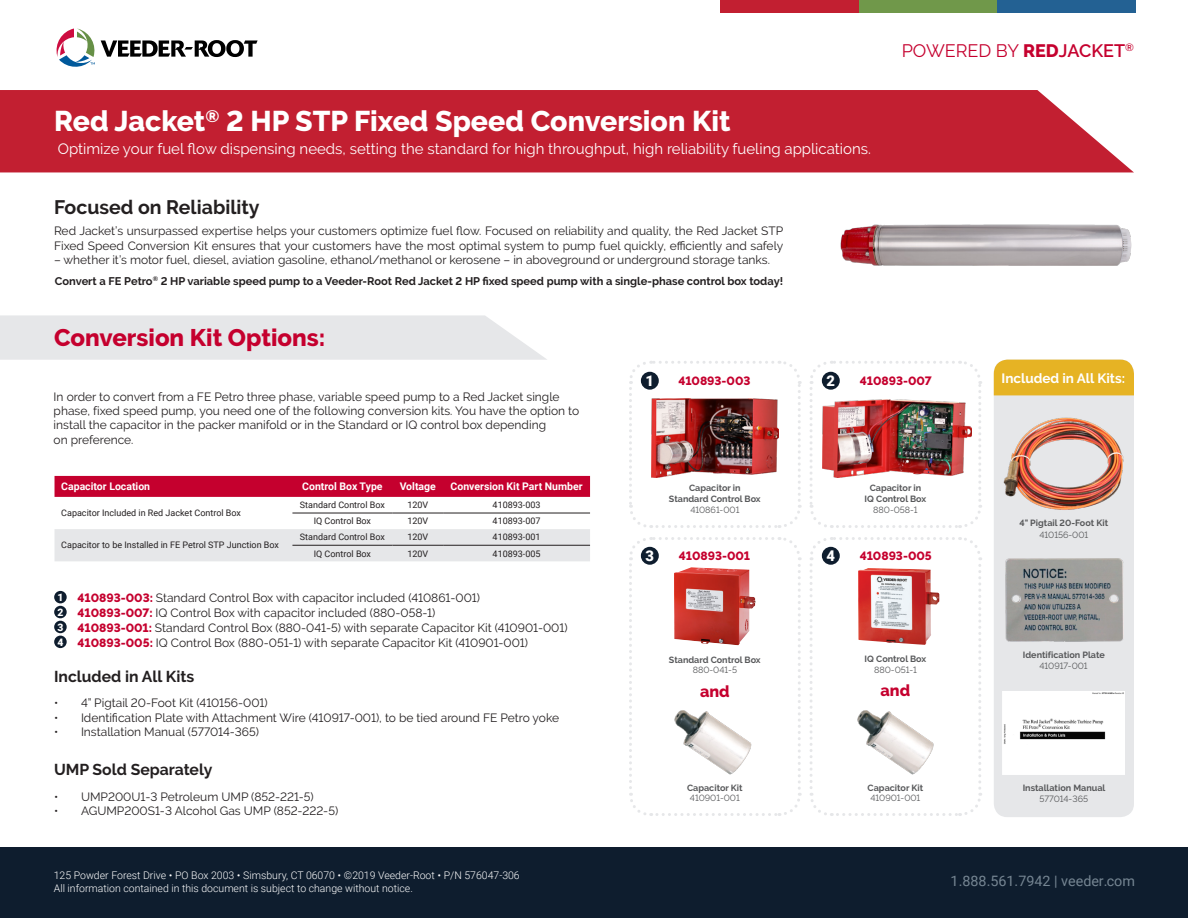
<style>
.page{position:relative;width:1188px;height:918px;background:#fff}
.page>*{position:absolute;margin:0;border:0;box-sizing:border-box;transform-origin:0 0}
.t1{font:800 28.5px "Raleway";color:#fff}
.t2{font:800 24px "Raleway";color:#c5002e}
.t3{font:700 19.5px "Raleway";color:#231f20}
.t4{font:18px "Raleway";color:#c5002e}
.t5{font:800 16.05px "Raleway";color:#c5002e}
.t6{font:700 15.75px "Raleway";color:#231f20}
.t7{font:15px "Raleway";color:#fff}
.t8{font:900 14.85px "Roboto";color:#fff}
.t9{font:14.4px "Roboto";color:#758592}
.t10{font:700 13.5px "Raleway";color:#fff}
.t11{font:12px/14.4px "Raleway";color:#231f20}
.t12{font:800 12px "Raleway";color:#c5002e}
.t13{font:700 11.1px "Raleway";color:#231f20}
.t14{font:300 10.5px "Roboto";color:#fff}
.t15{font:700 10.5px "Roboto";color:#fff}
.t16{font:900 10.35px "Roboto";color:#fff}
.t17{font:9px "Roboto";color:#231f20}
.t18{font:700 9px/10.8px "Raleway";color:#57585a;text-align:center}
.t19{font:9px "Raleway";color:#57585a}
.s1{font-weight:800}
.s2{font-weight:600}
.s3{font-weight:800;color:#c5002e}
.s4{font-family:"Raleway";font-weight:600}
</style>
<div class="page">
<svg style="left:0;top:315px;width:547px;height:45px"></svg>
<div style="left:0;top:90px;width:1134px;height:82px;background:#c21f31"></div>
<div style="left:0;top:848px;width:1188px;height:70px;background:#0e1d2e"></div>
<div style="left:997px;top:0;width:139px;height:13px;background:#236193"></div>
<div style="left:859px;top:0;width:138px;height:13px;background:#70984a"></div>
<div style="left:720px;top:0;width:139px;height:13px;background:#c21f31"></div>
<div style="left:994px;top:360px;width:140px;height:457px;background:#e6e7e9;border-radius:14px"></div>
<svg style="left:56px;top:28px;width:202px;height:39px"></svg>
<div style="left:994px;top:360px;width:140px;height:35px;background:#e6b324"></div>
<div style="left:55px;top:476px;width:535px;height:21px;background:#c5002e"></div>
<div style="left:55px;top:529px;width:535px;height:32px;background:#e6e7e9"></div>
<hr style="left:292px;top:545px;width:100px;height:1px;background:#231f20">
<hr style="left:392px;top:545px;width:51px;height:1px;background:#231f20">
<hr style="left:443px;top:545px;width:147px;height:1px;background:#231f20">
<hr style="left:292px;top:513px;width:100px;height:1px;background:#231f20">
<hr style="left:392px;top:513px;width:51px;height:1px;background:#231f20">
<hr style="left:443px;top:513px;width:147px;height:1px;background:#231f20">
<img style="left:1003px;top:691px;width:122px;height:83px">
<div style="left:54px;top:591px;width:13px;height:12px;background:#0e1d2e;border-radius:50%"></div>
<div style="left:54px;top:621px;width:13px;height:12px;background:#0e1d2e;border-radius:50%"></div>
<div style="left:54px;top:606px;width:13px;height:12px;background:#0e1d2e;border-radius:50%"></div>
<div style="left:54px;top:636px;width:13px;height:12px;background:#0e1d2e;border-radius:50%"></div>
<img style="left:840px;top:224px;width:292px;height:42px">
<svg style="left:629px;top:361px;width:173px;height:455px"></svg>
<svg style="left:810px;top:361px;width:172px;height:455px"></svg>
<img style="left:1003px;top:417px;width:121px;height:93px">
<img style="left:1006px;top:559px;width:117px;height:82px">
<img style="left:655px;top:692px;width:122px;height:103px">
<img style="left:837px;top:692px;width:123px;height:103px">
<img style="left:651px;top:399px;width:127px;height:78px">
<img style="left:822px;top:399px;width:149px;height:78px">
<p class="t1" style="left:54px;top:105px;width:678px">Red Jacket<sup>®</sup> 2 HP STP Fixed Speed Conversion Kit</p>
<p class="t7" style="left:58px;top:140px;width:815px">Optimize your fuel flow dispensing needs, setting the standard for high throughput, high reliability fueling applications.</p>
<p class="t3" style="left:54px;top:196px;width:207px">Focused on Reliability</p>
<p class="t11" style="left:54px;top:224px;width:731px">Red Jacket’s unsurpassed expertise helps your customers optimize fuel flow. Focused on reliability and quality, the Red Jacket STP<br>Fixed Speed Conversion Kit ensures that your customers have the most optimal system to pump fuel quickly, efficiently and safely</p>
<p class="t11" style="left:54px;top:253px;width:718px">– whether it’s motor fuel, diesel, aviation gasoline, ethanol/methanol or kerosene – in aboveground or underground storage tanks.</p>
<p class="t13" style="left:55px;top:274px;width:730px">Convert a FE Petro<sup>®</sup> 2 HP variable speed pump to a Veeder-Root Red Jacket 2 HP fixed speed pump with a single-phase control box today!</p>
<p class="t2" style="left:54px;top:324px;width:273px">Conversion Kit Options:</p>
<p class="t4" style="left:902px;top:40px;width:234px">POWERED BY <span class="s1">RED</span><span class="s2">JACKET</span><sup>®</sup></p>
<p class="t11" style="left:54px;top:389px;width:527px">In order to convert from a FE Petro three phase, variable speed pump to a Red Jacket single phase, fixed speed pump, you need one of the following conversion kits. You have the option to install the capacitor in the packer manifold or in the Standard or IQ control box depending<br>on preference.</p>
<p class="t15" style="left:61px;top:479px;width:90px">Capacitor Location</p>
<p class="t15" style="left:302px;top:479px;width:82px">Control Box Type</p>
<p class="t15" style="left:400px;top:479px;width:38px">Voltage</p>
<p class="t15" style="left:451px;top:479px;width:134px">Conversion Kit Part Number</p>
<p class="t17" style="left:61px;top:507px;width:181px">Capacitor Included in Red Jacket Control Box</p>
<p class="t17" style="left:300px;top:499px;width:86px">Standard Control Box</p>
<p class="t17" style="left:407px;top:499px;width:22px">120V</p>
<p class="t17" style="left:493px;top:499px;width:50px">410893-003</p>
<p class="t17" style="left:314px;top:515px;width:59px">IQ Control Box</p>
<p class="t17" style="left:407px;top:515px;width:22px">120V</p>
<p class="t17" style="left:493px;top:515px;width:50px">410893-007</p>
<p class="t17" style="left:61px;top:539px;width:219px">Capacitor to be Installed in FE Petrol STP Junction Box</p>
<p class="t17" style="left:300px;top:531px;width:86px">Standard Control Box</p>
<p class="t17" style="left:407px;top:531px;width:22px">120V</p>
<p class="t17" style="left:493px;top:531px;width:50px">410893-001</p>
<p class="t17" style="left:314px;top:547px;width:59px">IQ Control Box</p>
<p class="t17" style="left:407px;top:547px;width:22px">120V</p>
<p class="t17" style="left:493px;top:547px;width:50px">410893-005</p>
<p class="t16" style="left:57px;top:590px;width:7px">1</p>
<p class="t16" style="left:57px;top:605px;width:7px">2</p>
<p class="t16" style="left:57px;top:620px;width:7px">3</p>
<p class="t16" style="left:57px;top:635px;width:7px">4</p>
<p class="t11" style="left:78px;top:591px;width:404px"><span class="s3">410893-003:</span> Standard Control Box with capacitor included (410861-001)</p>
<p class="t11" style="left:78px;top:606px;width:359px"><span class="s3">410893-007:</span> IQ Control Box with capacitor included (880-058-1)</p>
<p class="t11" style="left:78px;top:621px;width:492px"><span class="s3">410893-001:</span> Standard Control Box (880-041-5) with separate Capacitor Kit (410901-001)</p>
<p class="t11" style="left:78px;top:636px;width:452px"><span class="s3">410893-005:</span> IQ Control Box (880-051-1) with separate Capacitor Kit (410901-001)</p>
<p class="t6" style="left:54px;top:667px;width:142px">Included in All Kits</p>
<p class="t11" style="left:54px;top:696px;width:215px">• 4” Pigtail 20-Foot Kit (410156-001)</p>
<p class="t11" style="left:54px;top:710px;width:507px">• Identification Plate with Attachment Wire (410917-001), to be tied around FE Petro yoke</p>
<p class="t11" style="left:54px;top:725px;width:207px">• Installation Manual (577014-365)</p>
<p class="t6" style="left:54px;top:761px;width:160px">UMP Sold Separately</p>
<p class="t11" style="left:54px;top:789px;width:261px">• UMP200U1-3 Petroleum UMP (852-221-5)</p>
<p class="t11" style="left:54px;top:804px;width:286px">• AGUMP200S1-3 Alcohol Gas UMP (852-222-5)</p>
<p class="t14" style="left:54px;top:868px;width:468px">125 Powder Forest Drive <span class="s4">•</span> PO Box 2003 <span class="s4">•</span> Simsbury, CT 06070 <span class="s4">•</span> ©2019 Veeder-Root <span class="s4">•</span> P/N 576047-306</p>
<p class="t14" style="left:54px;top:881px;width:361px">All information contained in this document is subject to change without notice.</p>
<p class="t8" style="left:646px;top:371px;width:10px">1</p>
<p class="t12" style="left:678px;top:374px;width:74px">410893-003</p>
<p class="t8" style="left:827px;top:371px;width:10px">2</p>
<p class="t12" style="left:860px;top:374px;width:73px">410893-007</p>
<p class="t10" style="left:1001px;top:371px;width:125px">Included in All Kits:</p>
<p class="t8" style="left:646px;top:546px;width:10px">3</p>
<p class="t18" style="left:669px;top:483px;width:93px">Capacitor in<br>Standard Control Box</p>
<p class="t18" style="left:865px;top:483px;width:63px">Capacitor in<br>IQ Control Box</p>
<p class="t19" style="left:690px;top:505px;width:51px">410861-001</p>
<p class="t19" style="left:873px;top:505px;width:46px">880-058-1</p>
<p class="t12" style="left:679px;top:549px;width:73px">410893-001</p>
<p class="t8" style="left:827px;top:546px;width:10px">4</p>
<p class="t12" style="left:860px;top:549px;width:74px">410893-005</p>
<p class="t18" style="left:1020px;top:518px;width:90px">4" Pigtail 20-Foot Kit</p>
<p class="t19" style="left:1040px;top:529px;width:50px">410156-001</p>
<p class="t18" style="left:669px;top:654px;width:93px">Standard Control Box</p>
<p class="t18" style="left:865px;top:654px;width:63px">IQ Control Box</p>
<p class="t19" style="left:693px;top:665px;width:46px">880-041-5</p>
<p class="t19" style="left:874px;top:665px;width:44px">880-051-1</p>
<p class="t18" style="left:1023px;top:650px;width:83px">Identification Plate</p>
<p class="t19" style="left:1040px;top:661px;width:50px">410917-001</p>
<p class="t5" style="left:700px;top:682px;width:31px">and</p>
<p class="t5" style="left:881px;top:682px;width:31px">and</p>
<p class="t18" style="left:687px;top:782px;width:57px">Capacitor Kit</p>
<p class="t18" style="left:868px;top:782px;width:57px">Capacitor Kit</p>
<p class="t18" style="left:1023px;top:782px;width:84px">Installation Manual</p>
<p class="t19" style="left:690px;top:793px;width:51px">410901-001</p>
<p class="t19" style="left:1040px;top:793px;width:50px">577014-365</p>
<p class="t19" style="left:871px;top:793px;width:51px">410901-001</p>
<p class="t9" style="left:951px;top:871px;width:186px">1.888.561.7942 | veeder.com</p>
</div>
